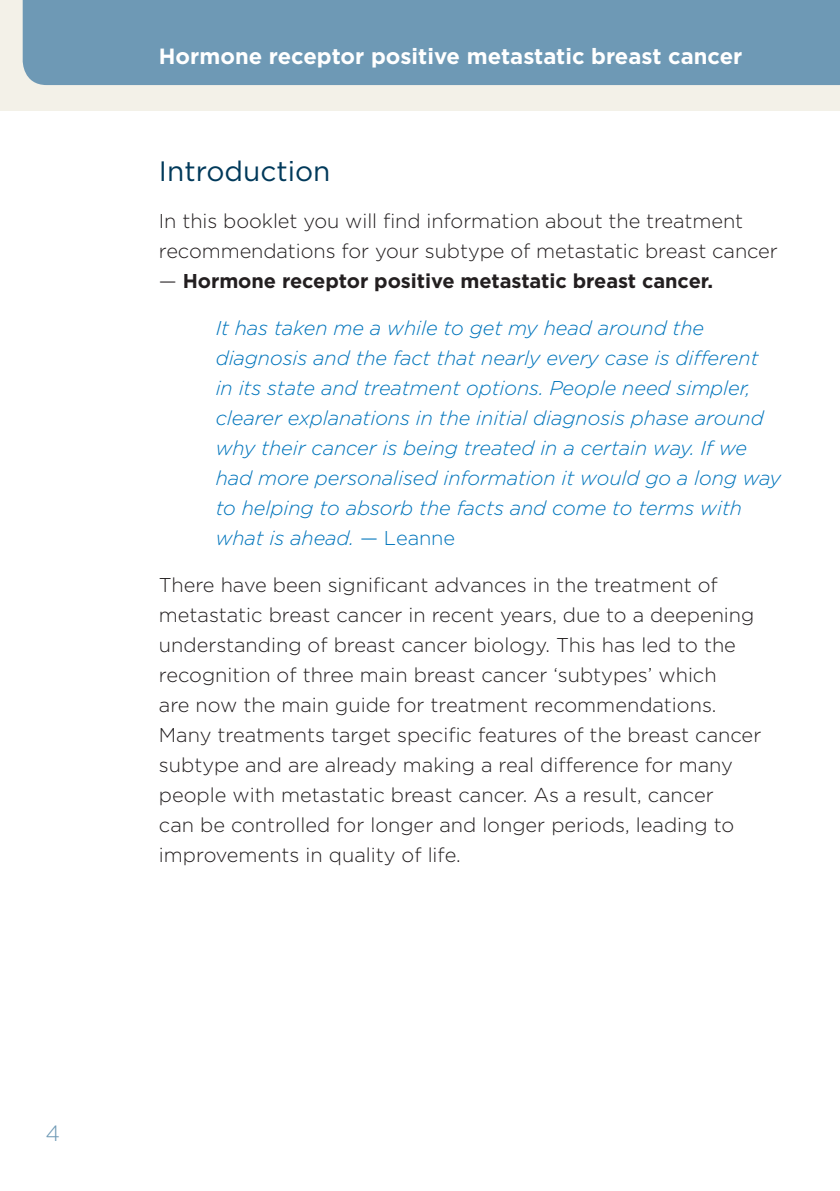
<style>
.page{position:relative;width:840px;height:1191px;background:#fff}
.page>*{position:absolute;margin:0;border:0;box-sizing:border-box;transform-origin:0 0}
.Body{font:28px "Gotham";color:#00395a}
.t1{font:700 22px "Gotham";color:#fff}
.t2{font:300 22px "Gotham";color:#6e99b5}
.Body-2{font:300 20px/30px "Gotham";color:#231f20}
.t3{font:italic 300 20px/30px "Gotham";letter-spacing:-.005em;color:#0075bc}
.Body-3{font:700 20px "Gotham";letter-spacing:-.005em;color:#231f20}
.s1{font-weight:300}
.s2{font-style:normal}
</style>
<div class="page">
<div style="left:0;top:0;width:839px;height:111px;background:#f3f1e8"></div>
<div style="left:23px;top:0;width:816px;height:85px;background:#6e99b5"></div>
<p class="t1" style="left:159px;top:42px;width:584px">Hormone receptor positive metastatic breast cancer</p>
<p class="Body" style="left:159px;top:153px;width:173px">Introduction</p>
<p class="Body-2" style="left:159px;top:206px;width:620px">In this booklet you will find information about the treatment recommendations for your subtype of metastatic breast cancer</p>
<p class="Body-3" style="left:159px;top:268px;width:555px"><span class="s1">—</span> Hormone receptor positive metastatic breast cancer.</p>
<p class="t3" style="left:215px;top:313px;width:567px">It has taken me a while to get my head around the diagnosis and the fact that nearly every case is different<br>in its state and treatment options. People need simpler, clearer explanations in the initial diagnosis phase around why their cancer is being treated in a certain way. If we had more personalised information it would go a long way to helping to absorb the facts and come to terms with what is ahead. <span class="s2">— Leanne</span></p>
<p class="Body-2" style="left:159px;top:570px;width:603px">There have been significant advances in the treatment of metastatic breast cancer in recent years, due to a deepening understanding of breast cancer biology. This has led to the recognition of three main breast cancer ‘subtypes’ which<br>are now the main guide for treatment recommendations.<br>Many treatments target specific features of the breast cancer subtype and are already making a real difference for many people with metastatic breast cancer. As a result, cancer<br>can be controlled for longer and longer periods, leading to improvements in quality of life.</p>
<p class="t2" style="left:45px;top:1118px;width:16px">4</p>
</div>
